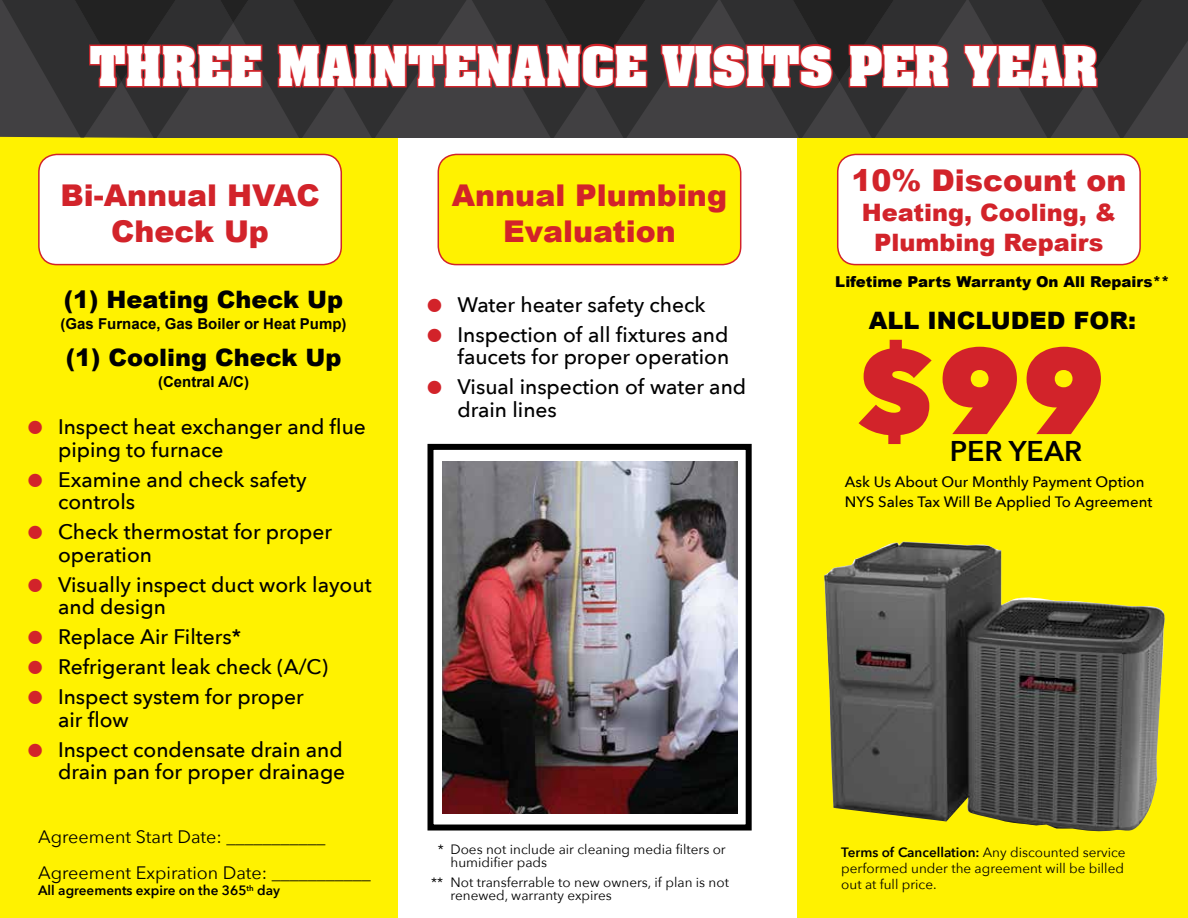
<style>
.page{position:relative;width:1188px;height:918px;background:#fff200}
.page>*{position:absolute;margin:0;border:0;box-sizing:border-box;transform-origin:0 0}
.t1{font:800 120px "Avenir Next";color:#d2232a}
.t2{font:700 46.5px "Aaron";color:#fff}
.t3{font:900 30px/36px "Arial";color:#d2232a;text-align:center}
.t4{font:600 28.5px "Avenir Next";color:#000}
.t5{font:900 24px "Arial";color:#000}
.t6{font:900 24px/30px "Arial";color:#d2232a;text-align:center}
.t7{font:500 21px/30px "Avenir Next";color:#000}
.t8{font:18px/36px "Avenir Next";color:#000}
.t9{font:500 15px/19.5px "Avenir Next";color:#000}
.t10{font:700 15px "Arial";color:#000}
.t11{font:900 15px "Arial";color:#000}
.t12{font:13.5px/13.5px "Avenir Next";color:#000}
.t13{font:600 13.5px "Avenir Next";color:#000}
.s1{font-family:"Monotype Sorts";font-weight:400;font-size:18px;color:#d2232a}
.s2{font-weight:600}
</style>
<div class="page">
<div style="left:398px;top:0;width:398px;height:918px;background:#fff"></div>
<svg style="left:0;top:0;width:1188px;height:138px;background:#443234"></svg>
<div style="left:39px;top:154px;width:302px;height:111px;background:#fff;border-radius:18px"></div>
<div style="left:38px;top:154px;width:304px;height:111px;border:2px solid #d2232a;border-radius:18px"></div>
<div style="left:438px;top:154px;width:303px;height:111px;background:#fff200;border-radius:18px"></div>
<div style="left:438px;top:154px;width:303px;height:111px;border:2px solid #d2232a;border-radius:18px"></div>
<div style="left:428px;top:444px;width:324px;height:387px;border:6px solid #000"></div>
<img style="left:442px;top:461px;width:295px;height:352px">
<div style="left:838px;top:154px;width:302px;height:111px;background:#fff;border-radius:18px"></div>
<div style="left:837px;top:154px;width:304px;height:111px;border:2px solid #d2232a;border-radius:18px"></div>
<img style="left:824px;top:541px;width:341px;height:291px">
<h2 class="t2" style="left:90px;top:26px;width:1009px">THREE MAINTENANCE VISITS PER YEAR</h2>
<h3 class="t3" style="left:60px;top:177px;width:261px">Bi-Annual HVAC<br>Check Up</h3>
<p class="t5" style="left:64px;top:282px;width:281px">(1) Heating Check Up</p>
<p class="t10" style="left:61px;top:315px;width:287px">(Gas Furnace, Gas Boiler or Heat Pump)</p>
<p class="t5" style="left:66px;top:340px;width:277px">(1) Cooling Check Up</p>
<p class="t10" style="left:158px;top:374px;width:93px">(Central A/C)</p>
<p class="t7" style="left:58px;top:415px;width:309px;line-height:22.5px;text-indent:-30px"><span class="s1">l</span> Inspect heat exchanger and flue piping to furnace</p>
<p class="t7" style="left:58px;top:468px;width:250px;line-height:22.5px;text-indent:-30px"><span class="s1">l</span> Examine and check safety controls</p>
<p class="t7" style="left:58px;top:520px;width:276px;line-height:22.5px;text-indent:-30px"><span class="s1">l</span> Check thermostat for proper operation</p>
<p class="t7" style="left:58px;top:573px;width:315px;line-height:22.5px;text-indent:-30px"><span class="s1">l</span> Visually inspect duct work layout and design</p>
<p class="t7" style="left:28px;top:621px;width:302px"><span class="s1">l</span> Replace Air Filters*<br><span class="s1">l</span> Refrigerant leak check (A/C) <span class="s1">l</span> Inspect system for proper</p>
<p class="t7" style="left:28px;top:704px;width:316px;text-indent:30px">air flow<br><span class="s1">l</span> Inspect condensate drain and</p>
<p class="t7" style="left:58px;top:756px;width:289px">drain pan for proper drainage</p>
<p class="t8" style="left:38px;top:818px;width:334px">Agreement Start Date: ___________<br>Agreement Expiration Date: ___________</p>
<p class="t13" style="left:38px;top:879px;width:243px">All agreements expire on the 365<sup>th</sup> day</p>
<h3 class="t3" style="left:452px;top:177px;width:277px">Annual Plumbing<br>Evaluation</h3>
<p class="t7" style="left:428px;top:289px;width:302px"><span class="s1">l</span> Water heater safety check<br><span class="s1">l</span> Inspection of all fixtures and</p>
<p class="t7" style="left:428px;top:341px;width:320px;text-indent:30px">faucets for proper operation <span class="s1">l</span> Visual inspection of water and</p>
<p class="t7" style="left:458px;top:394px;width:101px">drain lines</p>
<p class="t12" style="left:451px;top:842px;width:277px;text-indent:-13px">* Does not include air cleaning media filters or humidifier pads</p>
<p class="t12" style="left:451px;top:875px;width:280px;text-indent:-19px">** Not transferrable to new owners, if plan is not renewed, warranty expires</p>
<h3 class="t3" style="left:851px;top:162px;width:277px">10% Discount on</h3>
<p class="t6" style="left:862px;top:197px;width:256px">Heating, Cooling, &amp;<br>Plumbing Repairs</p>
<p class="t11" style="left:835px;top:270px;width:336px">Lifetime Parts Warranty On All Repairs**</p>
<p class="t5" style="left:869px;top:303px;width:269px">ALL INCLUDED FOR:</p>
<h1 class="t1" style="left:854px;top:318px;width:253px">$99</h1>
<h3 class="t4" style="left:950px;top:427px;width:134px">PER YEAR</h3>
<p class="t9" style="left:845px;top:472px;width:309px">Ask Us About Our Monthly Payment Option<br>NYS Sales Tax Will Be Applied To Agreement</p>
<p class="t12" style="left:841px;top:844px;width:286px;line-height:16.2px"><span class="s2">Terms of Cancellation:</span> Any discounted service performed under the agreement will be billed out at full price.</p>
</div>
